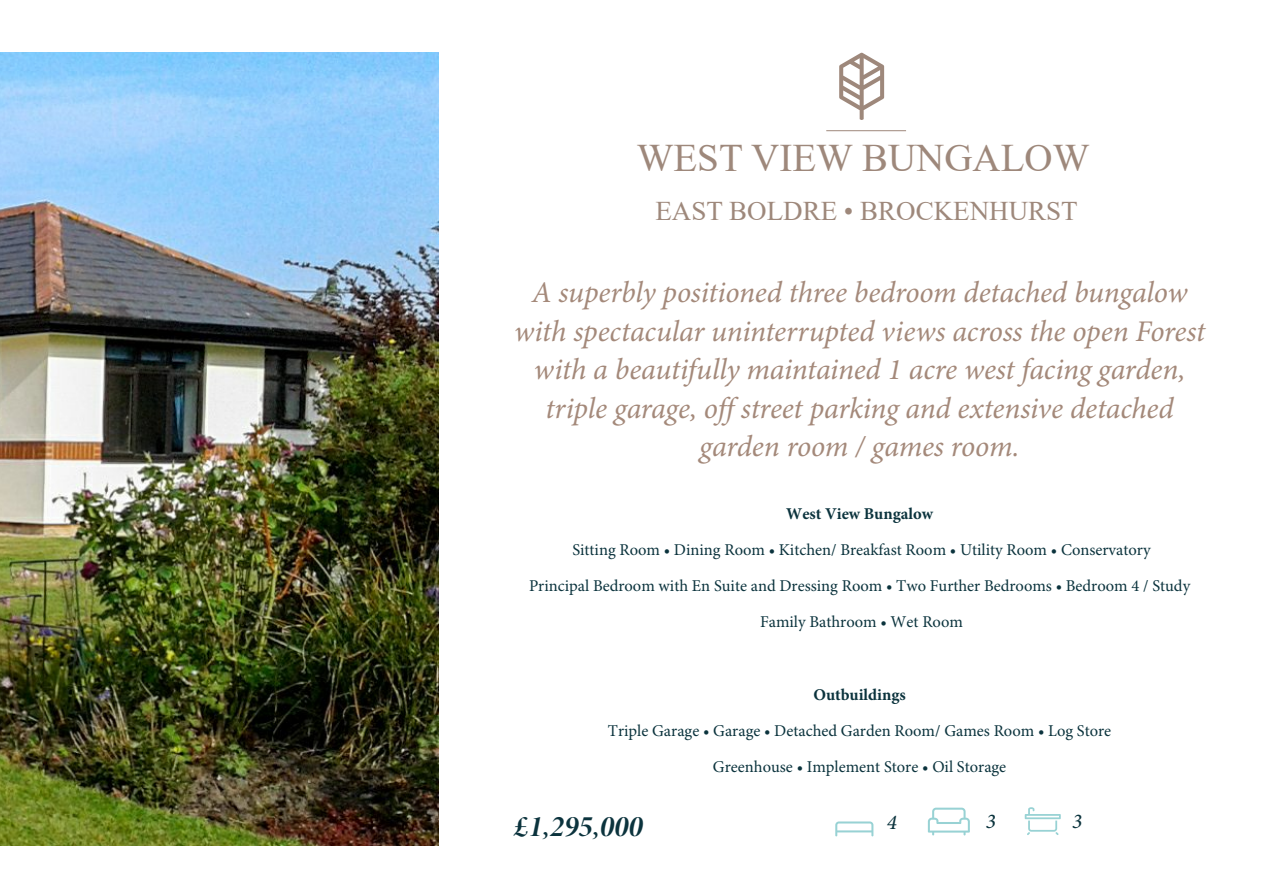
<style>
.page{position:relative;width:1263px;height:893px;background:#fff}
.page>*{position:absolute;margin:0;border:0;box-sizing:border-box;transform-origin:0 0}
.t1{font:39px "Times New Roman";color:#9e887b}
.t2{font:italic 30px/38.4px "Minion Pro";letter-spacing:-.01em;color:#a4897a;text-align:center}
.t3{font:30px "Minion Pro Bold It Disp";color:#0b333d}
.t4{font:27px "Times New Roman";color:#9e887b}
.t5{font:italic 500 21px "Minion Pro";color:#0b333d}
.t6{font:16.5px/36.2px "Minion Pro";color:#0b333d;text-align:center}
.t7{font:700 16.5px "Minion Pro";color:#0b333d}
</style>
<div class="page">
<hr style="left:826px;top:130px;width:80px;height:1px;background:#9e887b">
<svg style="left:839px;top:53px;width:45px;height:67px"></svg>
<svg style="left:1025px;top:807px;width:36px;height:28px"></svg>
<svg style="left:928px;top:808px;width:42px;height:27px"></svg>
<svg style="left:835px;top:821px;width:38px;height:15px"></svg>
<hr style="left:836px;top:830px;width:36px;height:2px;background:#98d2d4">
<img style="left:0;top:53px;width:439px;height:792px">
<h1 class="t1" style="left:637px;top:144px;width:454px">WEST VIEW BUNGALOW</h1>
<h3 class="t4" style="left:655px;top:201px;width:424px">EAST BOLDRE • BROCKENHURST</h3>
<p class="t2" style="left:514px;top:276px;width:693px">A superbly positioned three bedroom detached bungalow with spectacular uninterrupted views across the open Forest with a beautifully maintained 1 acre west facing garden, triple garage, off street parking and extensive detached garden room / games room.</p>
<p class="t7" style="left:786px;top:507px;width:148px">West View Bungalow</p>
<p class="t6" style="left:529px;top:533px;width:663px">Sitting Room • Dining Room • Kitchen/ Breakfast Room • Utility Room • Conservatory<br>Principal Bedroom with En Suite and Dressing Room • Two Further Bedrooms • Bedroom 4 / Study<br>Family Bathroom • Wet Room</p>
<p class="t7" style="left:813px;top:687px;width:94px">Outbuildings</p>
<p class="t6" style="left:608px;top:714px;width:505px">Triple Garage • Garage • Detached Garden Room/ Games Room • Log Store<br>Greenhouse • Implement Store • Oil Storage</p>
<h2 class="t3" style="left:514px;top:814px;width:130px">£1,295,000</h2>
<p class="t5" style="left:887px;top:813px;width:12px">4</p>
<p class="t5" style="left:986px;top:812px;width:12px">3</p>
<p class="t5" style="left:1072px;top:813px;width:12px">3</p>
</div>
